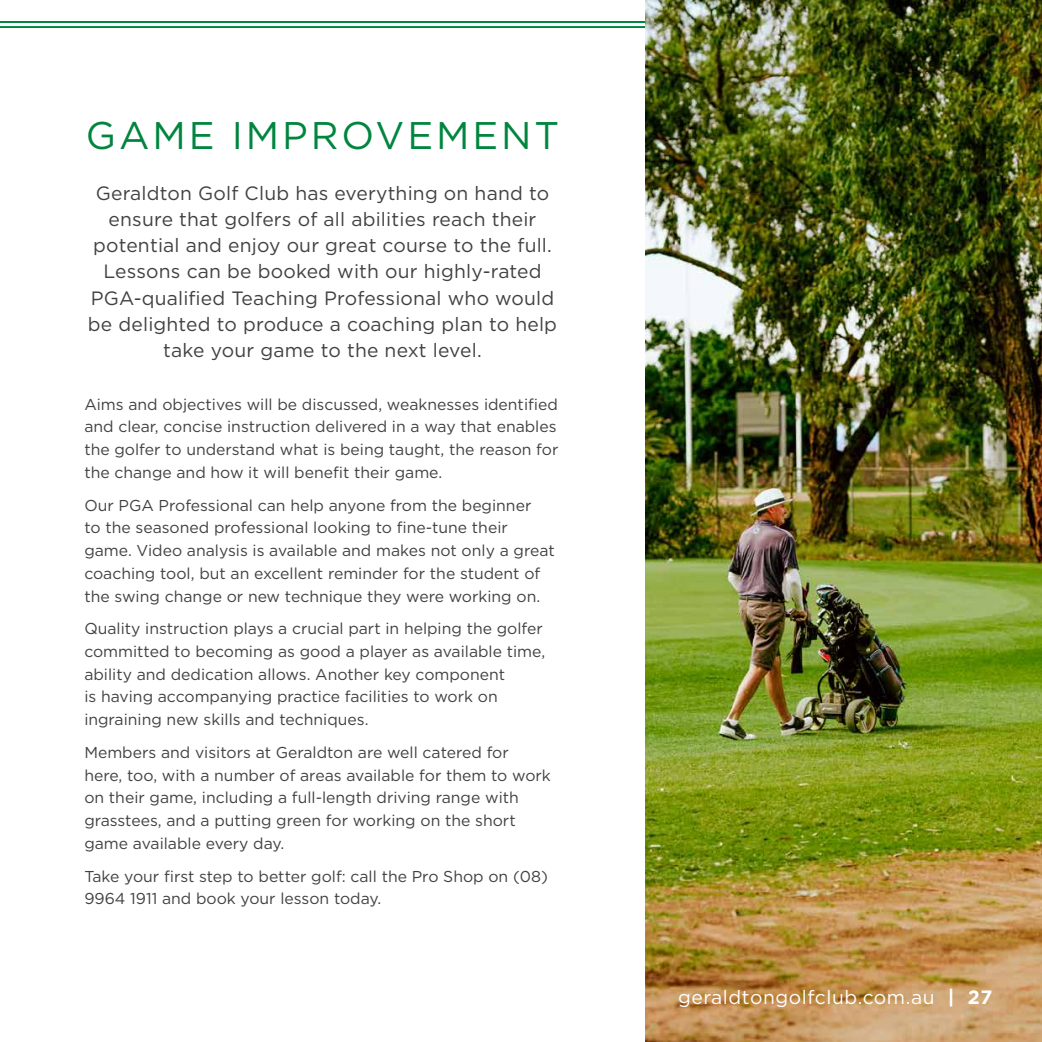
<style>
.page{position:relative;width:1042px;height:1042px;background:#fff}
.page>*{position:absolute;margin:0;border:0;box-sizing:border-box;transform-origin:0 0}
.t1{font:38.5px "Gotham";letter-spacing:.075em;color:#00853f}
.t2{font:19.25px/26.2px "Gotham";letter-spacing:.01em;color:#414042;text-align:center}
.t3{font:19.25px "Gotham";letter-spacing:.03em;color:#fff}
.t4{font:15.75px/22.8px "Gotham";color:#414042}
.s1{font-weight:700}
</style>
<div class="page">
<hr style="left:0;top:26px;width:1042px;height:2px;background:#00853f">
<hr style="left:0;top:21px;width:1042px;height:2px;background:#00853f">
<img style="left:645px;top:0;width:397px;height:1042px">
<h1 class="t1" style="left:86px;top:110px;width:474px">GAME IMPROVEMENT</h1>
<p class="t2" style="left:88px;top:179px;width:470px">Geraldton Golf Club has everything on hand to ensure that golfers of all abilities reach their potential and enjoy our great course to the full.<br>Lessons can be booked with our highly-rated PGA-qualified Teaching Professional who would be delighted to produce a coaching plan to help take your game to the next level.</p>
<p class="t4" style="left:84px;top:392px;width:475px;text-align:justify">Aims and objectives will be discussed, weaknesses identified and clear, concise instruction delivered in a way that enables the golfer to understand what is being taught, the reason for the change and how it will benefit their game.</p>
<p class="t4" style="left:84px;top:493px;width:472px">Our PGA Professional can help anyone from the beginner<br>to the seasoned professional looking to fine-tune their game. Video analysis is available and makes not only a great coaching tool, but an excellent reminder for the student of the swing change or new technique they were working on.</p>
<p class="t4" style="left:84px;top:617px;width:462px">Quality instruction plays a crucial part in helping the golfer committed to becoming as good a player as available time, ability and dedication allows. Another key component<br>is having accompanying practice facilities to work on ingraining new skills and techniques.</p>
<p class="t4" style="left:84px;top:740px;width:468px">Members and visitors at Geraldton are well catered for here, too, with a number of areas available for them to work on their game, including a full-length driving range with grasstees, and a putting green for working on the short game available every day.</p>
<p class="t4" style="left:84px;top:864px;width:465px">Take your first step to better golf: call the Pro Shop on (08)<br>9964 1911 and book your lesson today.</p>
<p class="t3" style="left:678px;top:985px;width:316px">geraldtongolfclub.com.au <span class="s1">| 27</span></p>
</div>
